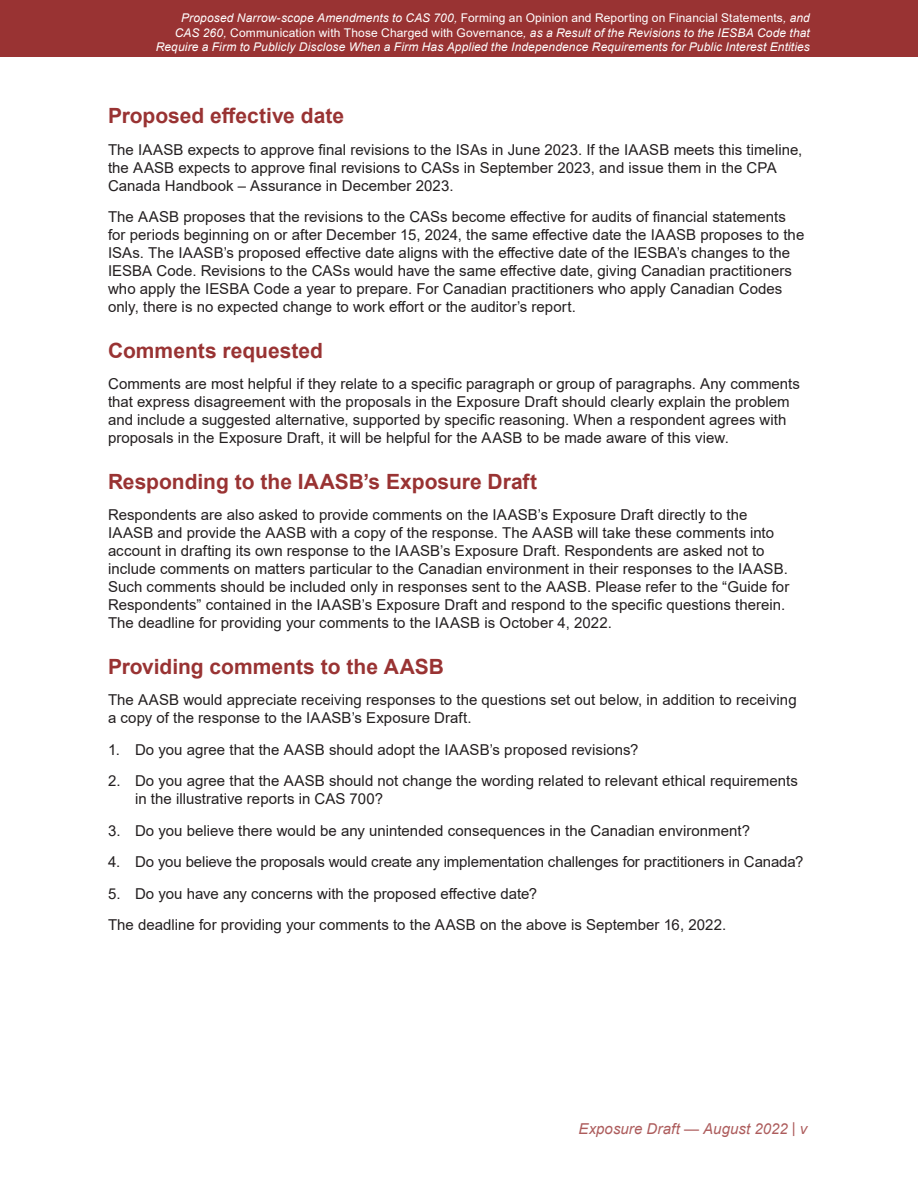
<style>
.page{position:relative;width:918px;height:1188px;background:#fff}
.page>*{position:absolute;margin:0;border:0;box-sizing:border-box;transform-origin:0 0}
.t1{font:700 21px "Arial";color:#933}
.t2{font:15px/18px "Arial";letter-spacing:.005em;color:#231f20}
.t3{font:italic 15px "Arial";letter-spacing:.005em;color:#ad5c5c}
.t4{font:italic 12px/14.4px "Arial";letter-spacing:.01em;color:#fff;text-align:right}
.s1{font-style:normal}
</style>
<div class="page">
<div style="left:0;top:0;width:918px;height:57px;background:#933"></div>
<p class="t4" style="left:156px;top:11px;width:656px">Proposed Narrow-scope Amendments to CAS 700, <span class="s1">Forming an Opinion and Reporting on Financial Statements</span>, and<br>CAS 260, <span class="s1">Communication with Those Charged with Governance</span>, as a Result of the Revisions to the IESBA Code that<br>Require a Firm to Publicly Disclose When a Firm Has Applied the Independence Requirements for Public Interest Entities</p>
<h3 class="t1" style="left:108px;top:101px;width:238px">Proposed effective date</h3>
<p class="t2" style="left:108px;top:140px;width:696px">The IAASB expects to approve final revisions to the ISAs in June 2023. If the IAASB meets this timeline, the AASB expects to approve final revisions to CASs in September 2023, and issue them in the CPA<br>Canada Handbook – Assurance in December 2023.</p>
<p class="t2" style="left:108px;top:208px;width:698px">The AASB proposes that the revisions to the CASs become effective for audits of financial statements for periods beginning on or after December 15, 2024, the same effective date the IAASB proposes to the ISAs. The IAASB’s proposed effective date aligns with the effective date of the IESBA’s changes to the IESBA Code. Revisions to the CASs would have the same effective date, giving Canadian practitioners who apply the IESBA Code a year to prepare. For Canadian practitioners who apply Canadian Codes only, there is no expected change to work effort or the auditor’s report.</p>
<h3 class="t1" style="left:108px;top:336px;width:216px">Comments requested</h3>
<p class="t2" style="left:108px;top:375px;width:694px">Comments are most helpful if they relate to a specific paragraph or group of paragraphs. Any comments that express disagreement with the proposals in the Exposure Draft should clearly explain the problem and include a suggested alternative, supported by specific reasoning. When a respondent agrees with proposals in the Exposure Draft, it will be helpful for the AASB to be made aware of this view.</p>
<h3 class="t1" style="left:108px;top:467px;width:431px">Responding to the IAASB’s Exposure Draft</h3>
<p class="t2" style="left:108px;top:506px;width:683px">Respondents are also asked to provide comments on the IAASB’s Exposure Draft directly to the IAASB and provide the AASB with a copy of the response. The AASB will take these comments into account in drafting its own response to the IAASB’s Exposure Draft. Respondents are asked not to include comments on matters particular to the Canadian environment in their responses to the IAASB.<br>Such comments should be included only in responses sent to the AASB. Please refer to the “Guide for Respondents” contained in the IAASB’s Exposure Draft and respond to the specific questions therein.<br>The deadline for providing your comments to the IAASB is October 4, 2022.</p>
<h3 class="t1" style="left:108px;top:651px;width:337px">Providing comments to the AASB</h3>
<p class="t2" style="left:108px;top:691px;width:690px">The AASB would appreciate receiving responses to the questions set out below, in addition to receiving a copy of the response to the IAASB’s Exposure Draft.</p>
<p class="t2" style="left:108px;top:740px;width:532px">1. Do you agree that the AASB should adopt the IAASB’s proposed revisions?</p>
<p class="t2" style="left:135px;top:772px;width:664px;text-indent:-27px">2. Do you agree that the AASB should not change the wording related to relevant ethical requirements in the illustrative reports in CAS 700?</p>
<p class="t2" style="left:108px;top:821px;width:644px">3. Do you believe there would be any unintended consequences in the Canadian environment?</p>
<p class="t2" style="left:108px;top:853px;width:697px">4. Do you believe the proposals would create any implementation challenges for practitioners in Canada?</p>
<p class="t2" style="left:108px;top:884px;width:431px">5. Do you have any concerns with the proposed effective date?</p>
<p class="t2" style="left:108px;top:916px;width:620px">The deadline for providing your comments to the AASB on the above is September 16, 2022.</p>
<p class="t3" style="left:579px;top:1119px;width:230px">Exposure Draft — August 2022 | v</p>
</div>
